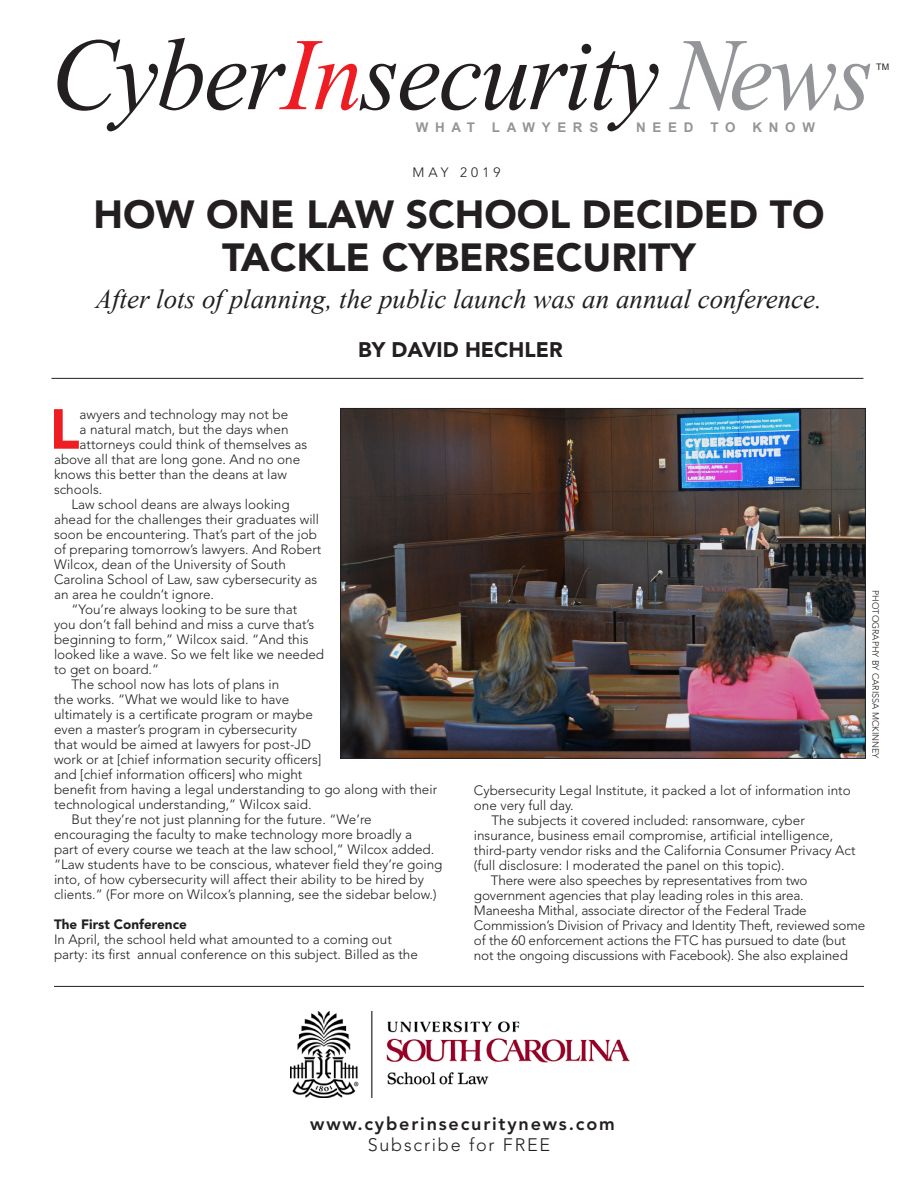
<style>
.page{position:relative;width:918px;height:1188px;background:#fff}
.page>*{position:absolute;margin:0;border:0;box-sizing:border-box;transform-origin:0 0}
.t1{font:italic 102.75px "Times New Roman";letter-spacing:-.02em;color:#231f20;scale:.96 1}
.Interview_Text{font:900 55.8px "Avenir";color:#ee1d23}
.Headline{font:900 39px/43.5px "Avenir";color:#231f20;text-align:center}
.t2{font:italic 27px "Times New Roman";color:#231f20}
.Interview_Overline{font:900 21px "Avenir";color:#231f20}
.t3{font:800 18px "Avenir";letter-spacing:.1em;color:#231f20}
.t4{font:300 18px "Avenir";letter-spacing:.1em;color:#231f20}
.Interview_Text-2{font:300 13.5px/15px "Avenir";color:#231f20}
.Interview_Text-3{font:900 13.5px "Avenir";color:#231f20}
.t5{font:700 13.35px "Arial";letter-spacing:.5em;color:#939598}
.Article_Interview_PQ{font:300 9px "Avenir";color:#231f20}
.t6{font:9px "Arial";color:#231f20}
.s1{color:#ee1d23}
.s2{color:#939598}
</style>
<div class="page">
<hr style="left:54px;top:986px;width:810px;height:1px;background:#231f20">
<hr style="left:51px;top:378px;width:812px;height:1px;background:#231f20">
<img style="left:342px;top:410px;width:522px;height:347px">
<img style="left:291px;top:1012px;width:338px;height:86px">
<p class="t1" style="left:51px;top:4px;width:858px">Cyber<span class="s1">In</span>security <span class="s2">News</span></p>
<p class="t6" style="left:876px;top:61px;width:14px">TM</p>
<p class="t5" style="left:416px;top:119px;width:61px">WHAT</p>
<p class="t5" style="left:492px;top:119px;width:108px">LAWYERS</p>
<p class="t5" style="left:636px;top:119px;width:59px">NEED</p>
<p class="t5" style="left:710px;top:119px;width:27px">T O</p>
<p class="t5" style="left:753px;top:119px;width:64px">KNOW</p>
<p class="Interview_Text-2" style="left:413px;top:165px;width:89px">MAY 2019</p>
<p class="Headline" style="left:93px;top:192px;width:733px">HOW ONE LAW SCHOOL DECIDED TO<br>TACKLE CYBERSECURITY</p>
<p class="t2" style="left:96px;top:280px;width:728px">After lots of planning, the public launch was an annual conference.</p>
<p class="Interview_Overline" style="left:358px;top:337px;width:206px">BY DAVID HECHLER</p>
<p class="Interview_Text" style="left:50px;top:396px;width:32px">L</p>
<p class="Interview_Text-2" style="left:80px;top:407px;width:210px">awyers and technology may not be</p>
<p class="Interview_Text-2" style="left:80px;top:422px;width:210px">a natural match, but the days when</p>
<p class="Interview_Text-2" style="left:80px;top:437px;width:229px">attorneys could think of themselves as</p>
<p class="Interview_Text-2" style="left:54px;top:452px;width:248px">above all that are long gone. And no one</p>
<p class="Interview_Text-2" style="left:54px;top:467px;width:234px">knows this better than the deans at law</p>
<p class="Interview_Text-2" style="left:54px;top:482px;width:50px">schools.</p>
<p class="Interview_Text-2" style="left:54px;top:497px;width:269px;text-indent:18px">Law school deans are always looking ahead for the challenges their graduates will soon be encountering. That’s part of the job of preparing tomorrow’s lawyers. And Robert Wilcox, dean of the University of South Carolina School of Law, saw cybersecurity as an area he couldn’t ignore.</p>
<p class="Interview_Text-2" style="left:54px;top:602px;width:272px;text-indent:18px">“You’re always looking to be sure that<br>you don’t fall behind and miss a curve that’s beginning to form,” Wilcox said. “And this looked like a wave. So we felt like we needed to get on board.”</p>
<p class="Interview_Text-2" style="left:54px;top:677px;width:385px;text-indent:18px">The school now has lots of plans in<br>the works. “What we would like to have<br>ultimately is a certificate program or maybe<br>even a master’s program in cybersecurity<br>that would be aimed at lawyers for post-JD<br>work or at [chief information security officers]<br>and [chief information officers] who might<br>benefit from having a legal understanding to go along with their technological understanding,” Wilcox said.</p>
<p class="Interview_Text-2" style="left:54px;top:812px;width:390px;text-indent:18px">But they’re not just planning for the future. “We’re encouraging the faculty to make technology more broadly a<br>part of every course we teach at the law school,” Wilcox added. “Law students have to be conscious, whatever field they’re going into, of how cybersecurity will affect their ability to be hired by clients.” (For more on Wilcox’s planning, see the sidebar below.)</p>
<p class="Interview_Text-3" style="left:54px;top:916px;width:134px">The First Conference</p>
<p class="Interview_Text-2" style="left:54px;top:932px;width:365px">In April, the school held what amounted to a coming out party: its first annual conference on this subject. Billed as the</p>
<p class="Article_Interview_PQ" style="left:881px;top:590px;width:170px;rotate:90deg">PHOTOGRAPHY BY CARISSA MCKINNEY</p>
<p class="Interview_Text-2" style="left:474px;top:783px;width:378px">Cybersecurity Legal Institute, it packed a lot of information into one very full day.</p>
<p class="Interview_Text-2" style="left:474px;top:813px;width:383px;text-indent:18px">The subjects it covered included: ransomware, cyber insurance, business email compromise, artificial intelligence, third-party vendor risks and the California Consumer Privacy Act (full disclosure: I moderated the panel on this topic).</p>
<p class="Interview_Text-2" style="left:474px;top:873px;width:393px;text-indent:17px">There were also speeches by representatives from two government agencies that play leading roles in this area.<br>Maneesha Mithal, associate director of the Federal Trade Commission’s Division of Privacy and Identity Theft, reviewed some of the 60 enforcement actions the FTC has pursued to date (but not the ongoing discussions with Facebook). She also explained</p>
<p class="t3" style="left:310px;top:1113px;width:306px">www.cyberinsecuritynews.com</p>
<p class="t4" style="left:368px;top:1135px;width:184px">Subscribe for FREE</p>
</div>
